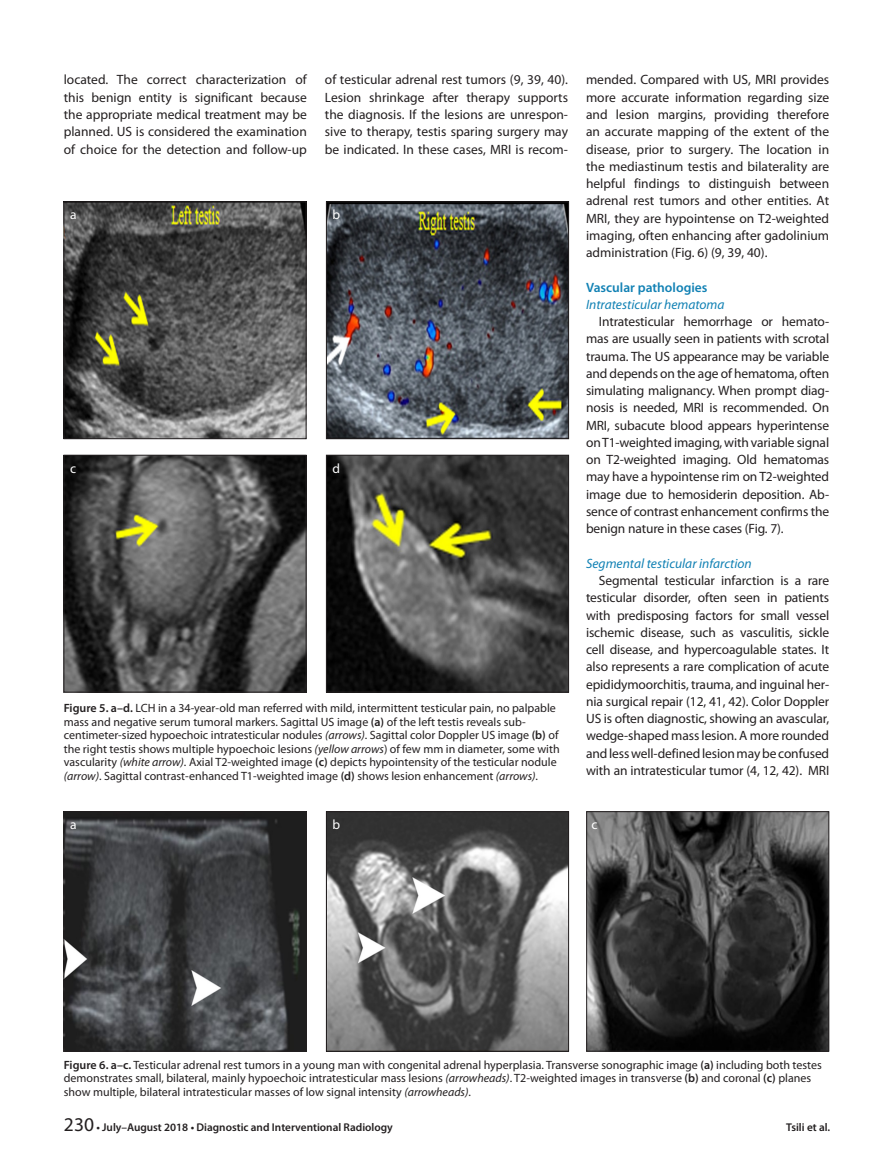
<style>
.page{position:relative;width:893px;height:1170px;background:#fff}
.page>*{position:absolute;margin:0;border:0;box-sizing:border-box;transform-origin:0 0}
.t1{font:13.5px/17.2px "Myriad Pro";color:#231f20;text-align:justify}
.t2{font:italic 13.5px "Myriad Pro";color:#1181b4}
.t3{font:600 13.5px "Myriad Pro";color:#1181b4}
.t4{font:13.5px "Myriad Pro";color:#fff}
.t5{font:12px/13.5px "Myriad Pro";color:#231f20}
.t6{font:600 11.25px "Myriad Pro";color:#231f20}
.s1{font-weight:600}
.s2{font-style:italic}
.s3{font-weight:400;font-size:19.5px}
</style>
<div class="page">
<img style="left:66px;top:457px;width:238px;height:233px">
<div style="left:64px;top:455px;width:242px;height:237px;border:1px solid #231f20"></div>
<img style="left:66px;top:204px;width:238px;height:233px">
<div style="left:64px;top:202px;width:242px;height:237px;border:1px solid #231f20"></div>
<img style="left:328px;top:457px;width:239px;height:233px">
<div style="left:326px;top:455px;width:243px;height:237px;border:1px solid #231f20"></div>
<img style="left:328px;top:204px;width:239px;height:233px">
<div style="left:326px;top:202px;width:243px;height:237px;border:1px solid #231f20"></div>
<img style="left:66px;top:813px;width:238px;height:236px">
<div style="left:64px;top:811px;width:242px;height:240px;border:1px solid #231f20"></div>
<img style="left:328px;top:813px;width:239px;height:236px">
<div style="left:326px;top:811px;width:243px;height:240px;border:1px solid #231f20"></div>
<img style="left:588px;top:813px;width:239px;height:236px">
<div style="left:586px;top:811px;width:243px;height:240px;border:1px solid #231f20"></div>
<p class="t1" style="left:64px;top:71px;width:245px">located. The correct characterization of this benign entity is significant because the appropriate medical treatment may be planned. US is considered the examination of choice for the detection and follow-up</p>
<p class="t1" style="left:325px;top:71px;width:245px">of testicular adrenal rest tumors (9, 39, 40).<br>Lesion shrinkage after therapy supports the diagnosis. If the lesions are unrespon&shy;sive to therapy, testis sparing surgery may be indicated. In these cases, MRI is recom-</p>
<p class="t1" style="left:586px;top:71px;width:245px">mended. Compared with US, MRI provides more accurate information regarding size and lesion margins, providing therefore an accurate mapping of the extent of the disease, prior to surgery. The location in the mediastinum testis and bilaterality are helpful findings to distinguish between adrenal rest tumors and other entities. At MRI, they are hypointense on T2-weighted imaging, often enhancing after gadolinium administration (Fig. 6) (9, 39, 40).</p>
<p class="t3" style="left:586px;top:278px;width:123px">Vascular pathologies</p>
<p class="t2" style="left:586px;top:296px;width:140px">Intratesticular hematoma</p>
<p class="t1" style="left:586px;top:313px;width:245px;text-indent:13px">Intratesticular hemorrhage or hemato&shy;mas are usually seen in patients with scrotal trauma. The US appearance may be variable and depends on the age of hematoma, often simulating malignancy. When prompt diag&shy;nosis is needed, MRI is recommended. On MRI, subacute blood appears hyperintense on T1-weighted imaging, with variable signal on T2-weighted imaging. Old hematomas may have a hypointense rim on T2-weighted image due to hemosiderin deposition. Ab&shy;sence of contrast enhancement confirms the benign nature in these cases (Fig. 7).</p>
<p class="t2" style="left:586px;top:555px;width:167px">Segmental testicular infarction</p>
<p class="t1" style="left:586px;top:571px;width:245px;text-indent:13px">Segmental testicular infarction is a rare testicular disorder, often seen in patients with predisposing factors for small vessel ischemic disease, such as vasculitis, sickle cell disease, and hypercoagulable states. It also represents a rare complication of acute epididymoorchitis, trauma, and inguinal her&shy;nia surgical repair (12, 41, 42). Color Doppler US is often diagnostic, showing an avascular, wedge-shaped mass lesion. A more rounded and less well-defined lesion may be confused with an intratesticular tumor (4, 12, 42). MRI</p>
<p class="t4" style="left:332px;top:207px;width:9px">b</p>
<p class="t4" style="left:70px;top:207px;width:8px">a</p>
<p class="t4" style="left:332px;top:460px;width:9px">d</p>
<p class="t4" style="left:70px;top:460px;width:8px">c</p>
<p class="t5" style="left:64px;top:701px;width:497px"><span class="s1">Figure 5. a–d.</span> LCH in a 34-year-old man referred with mild, intermittent testicular pain, no palpable mass and negative serum tumoral markers. Sagittal US image <span class="s1">(a)</span> of the left testis reveals sub&shy;centimeter-sized hypoechoic intratesticular nodules <span class="s2">(arrows)</span>. Sagittal color Doppler US image <span class="s1">(b)</span> of the right testis shows multiple hypoechoic lesions <span class="s2">(yellow arrows</span>) of few mm in diameter, some with vascularity <span class="s2">(white arrow)</span>. Axial T2-weighted image <span class="s1">(c)</span> depicts hypointensity of the testicular nodule <span class="s2">(arrow)</span>. Sagittal contrast-enhanced T1-weighted image <span class="s1">(d)</span> shows lesion enhancement <span class="s2">(arrows)</span>.</p>
<p class="t4" style="left:70px;top:816px;width:8px">a</p>
<p class="t4" style="left:332px;top:816px;width:9px">b</p>
<p class="t4" style="left:592px;top:816px;width:8px">c</p>
<p class="t5" style="left:64px;top:1057px;width:760px"><span class="s1">Figure 6. a–c.</span> Testicular adrenal rest tumors in a young man with congenital adrenal hyperplasia. Transverse sonographic image <span class="s1">(a)</span> including both testes demonstrates small, bilateral, mainly hypoechoic intratesticular mass lesions <span class="s2">(arrowheads)</span>. T2-weighted images in transverse <span class="s1">(b)</span> and coronal <span class="s1">(c)</span> planes show multiple, bilateral intratesticular masses of low signal intensity <span class="s2">(arrowheads)</span>.</p>
<p class="t6" style="left:64px;top:1120px;width:330px"><span class="s3">230</span> • July–August 2018 • Diagnostic and Interventional Radiology</p>
<p class="t6" style="left:786px;top:1120px;width:46px">Tsili et al.</p>
</div>
